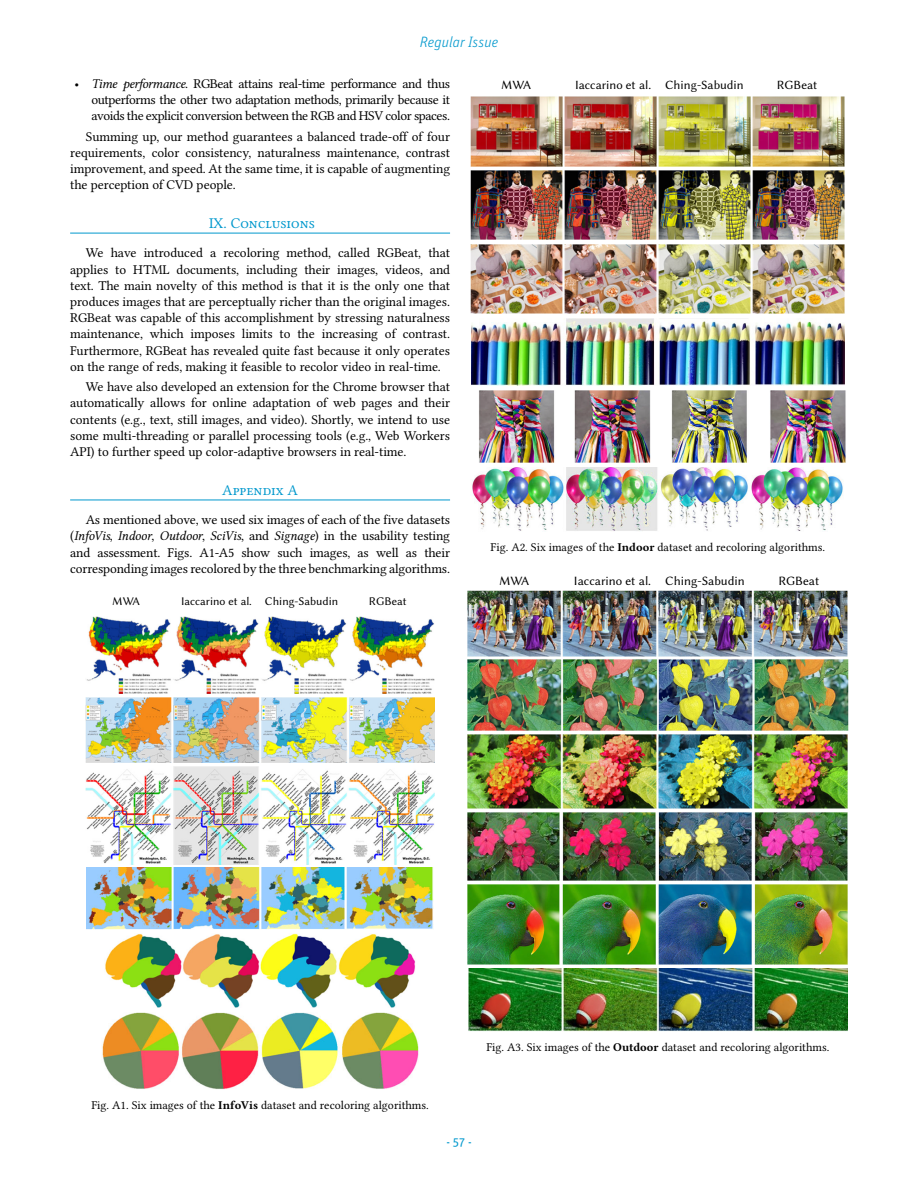
<style>
.page{position:relative;width:918px;height:1188px;background:#fff}
.page>*{position:absolute;margin:0;border:0;box-sizing:border-box;transform-origin:0 0}
.t1{font:15px "Libertinus Serif";color:#0098cd}
.t2{font:italic 300 15px "Unit OT";color:#0098cd}
.t3{font:13.5px/16.2px "Libertinus Serif";letter-spacing:.055em;color:#000;text-align:justify}
.t4{font:12.9px "Libertinus Sans";color:#000}
.t5{font:12.6px "Libertinus Sans";color:#000}
.t6{font:12px "Libertinus Serif";color:#000}
.t7{font:12px "Unit OT";color:#0098cd}
.t8{font:11.85px "Libertinus Sans";color:#000}
.s1{font-style:italic}
.s2{font-weight:700}
</style>
<div class="page">
<hr style="left:70px;top:233px;width:380px;height:1px;background:#0098cd">
<hr style="left:70px;top:500px;width:380px;height:1px;background:#0098cd">
<img style="left:86px;top:617px;width:348px;height:77px">
<img style="left:86px;top:697px;width:348px;height:66px">
<img style="left:86px;top:766px;width:348px;height:98px">
<img style="left:86px;top:868px;width:348px;height:61px">
<img style="left:105px;top:933px;width:310px;height:75px">
<img style="left:102px;top:1012px;width:316px;height:77px">
<img style="left:471px;top:97px;width:374px;height:69px">
<img style="left:471px;top:171px;width:374px;height:69px">
<img style="left:471px;top:244px;width:374px;height:70px">
<img style="left:471px;top:318px;width:374px;height:67px">
<img style="left:479px;top:390px;width:367px;height:73px">
<img style="left:472px;top:467px;width:371px;height:64px">
<img style="left:468px;top:591px;width:380px;height:65px">
<img style="left:468px;top:660px;width:380px;height:71px">
<img style="left:468px;top:735px;width:380px;height:73px">
<img style="left:468px;top:812px;width:380px;height:69px">
<img style="left:468px;top:884px;width:380px;height:80px">
<img style="left:468px;top:969px;width:380px;height:62px">
<p class="t2" style="left:420px;top:33px;width:80px">Regular Issue</p>
<p class="t3" style="left:91px;top:75px;width:360px;text-indent:-17px">• <span class="s1">Time performance</span>. RGBeat attains real-time performance and thus outperforms the other two adaptation methods, primarily because it avoids the explicit conversion between the RGB and HSV color spaces.</p>
<p class="t3" style="left:70px;top:128px;width:381px;text-indent:16px">Summing up, our method guarantees a balanced trade-off of four requirements, color consistency, naturalness maintenance, contrast improvement, and speed. At the same time, it is capable of augmenting the perception of CVD people.</p>
<p class="t1" style="left:209px;top:215px;width:107px">IX. Conclusions</p>
<p class="t3" style="left:70px;top:245px;width:381px;text-indent:16px">We have introduced a recoloring method, called RGBeat, that applies to HTML documents, including their images, videos, and text. The main novelty of this method is that it is the only one that produces images that are perceptually richer than the original images.<br>RGBeat was capable of this accomplishment by stressing naturalness maintenance, which imposes limits to the increasing of contrast.<br>Furthermore, RGBeat has revealed quite fast because it only operates on the range of reds, making it feasible to recolor video in real-time.</p>
<p class="t3" style="left:70px;top:379px;width:381px;text-indent:16px">We have also developed an extension for the Chrome browser that automatically allows for online adaptation of web pages and their contents (e.g., text, still images, and video). Shortly, we intend to use some multi-threading or parallel processing tools (e.g., Web Workers API) to further speed up color-adaptive browsers in real-time.</p>
<p class="t1" style="left:222px;top:481px;width:77px">Appendix A</p>
<p class="t3" style="left:70px;top:512px;width:381px;text-indent:16px">As mentioned above, we used six images of each of the five datasets (<span class="s1">InfoVis</span>, <span class="s1">Indoor</span>, <span class="s1">Outdoor</span>, <span class="s1">SciVis</span>, and <span class="s1">Signage</span>) in the usability testing and assessment. Figs. A1-A5 show such images, as well as their corresponding images recolored by the three benchmarking algorithms.</p>
<p class="t8" style="left:112px;top:594px;width:29px">MWA</p>
<p class="t8" style="left:181px;top:594px;width:159px">Iaccarino et al. Ching-Sabudin</p>
<p class="t8" style="left:369px;top:594px;width:39px">RGBeat</p>
<p class="t5" style="left:501px;top:78px;width:31px">MWA</p>
<p class="t5" style="left:575px;top:78px;width:170px">Iaccarino et al. Ching-Sabudin</p>
<p class="t5" style="left:777px;top:78px;width:42px">RGBeat</p>
<p class="t6" style="left:491px;top:540px;width:336px">Fig. A2. Six images of the <span class="s2">Indoor</span> dataset and recoloring algorithms.</p>
<p class="t4" style="left:499px;top:573px;width:32px">MWA</p>
<p class="t4" style="left:574px;top:573px;width:172px">Iaccarino et al. Ching-Sabudin</p>
<p class="t4" style="left:778px;top:573px;width:43px">RGBeat</p>
<p class="t6" style="left:486px;top:1039px;width:344px">Fig. A3. Six images of the <span class="s2">Outdoor</span> dataset and recoloring algorithms.</p>
<p class="t6" style="left:91px;top:1098px;width:339px">Fig. A1. Six images of the <span class="s2">InfoVis</span> dataset and recoloring algorithms.</p>
<p class="t7" style="left:446px;top:1135px;width:27px">- 57 -</p>
</div>
